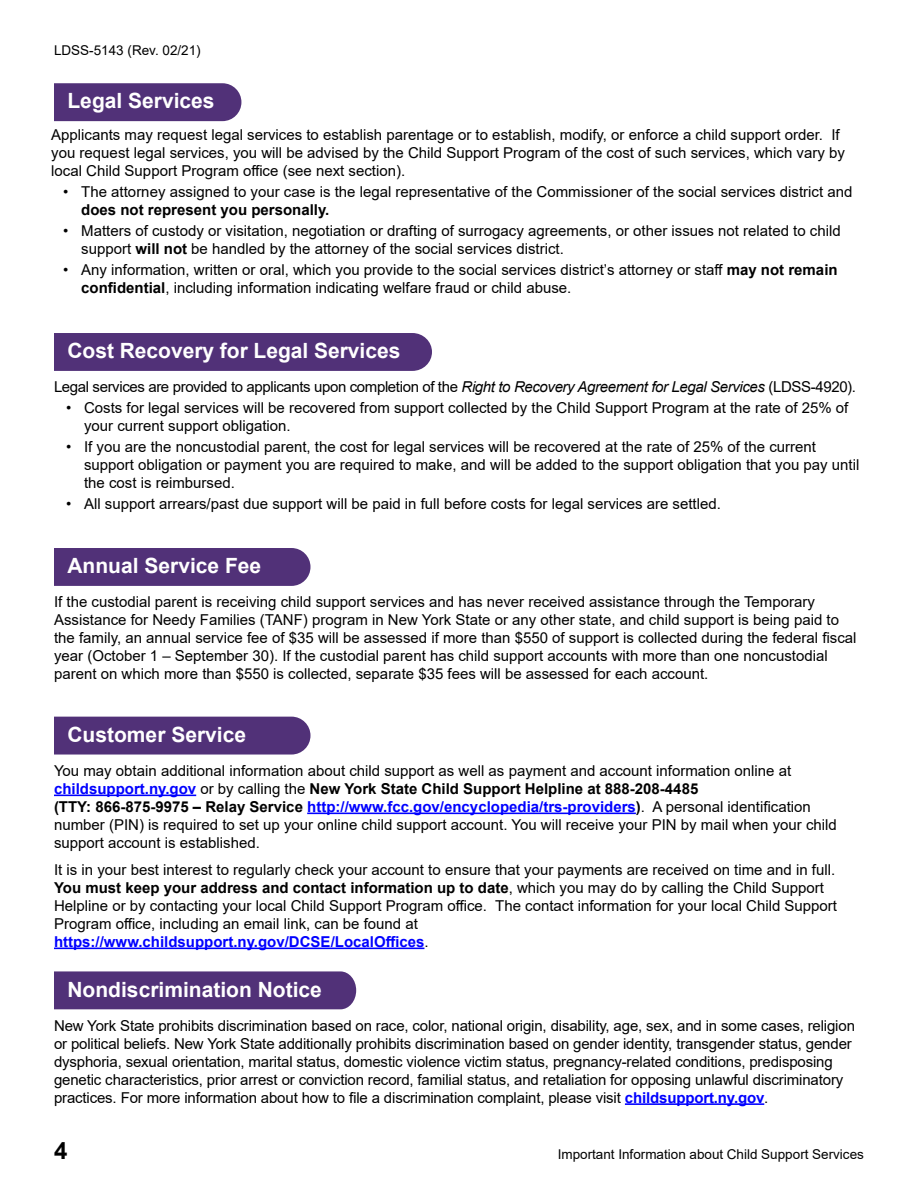
<style>
.page{position:relative;width:918px;height:1188px;background:#fff}
.page>*{position:absolute;margin:0;border:0;box-sizing:border-box;transform-origin:0 0}
.t1{font:700 24px "Arial";color:#000}
.t2{font:700 21px "Arial";color:#fff}
.List{font:15px/18px "Arial";color:#000}
.List-2{font:15px "Arial";letter-spacing:-.025em;color:#000}
.t3{font:13.5px "Arial";color:#000}
.s1{font-weight:700}
.s2{font-style:italic}
.s3{font-weight:700;color:#00f}
</style>
<div class="page">
<div style="left:54px;top:83px;width:187px;height:38px;background:#513178"></div>
<div style="left:54px;top:333px;width:378px;height:38px;background:#513178"></div>
<div style="left:54px;top:548px;width:256px;height:38px;background:#513178"></div>
<div style="left:54px;top:717px;width:256px;height:38px;background:#513178"></div>
<hr style="left:54px;top:795px;width:142px;height:1px;background:#00f">
<hr style="left:307px;top:813px;width:329px;height:1px;background:#00f">
<hr style="left:54px;top:948px;width:370px;height:1px;background:#00f">
<div style="left:54px;top:971px;width:302px;height:38px;background:#513178"></div>
<hr style="left:625px;top:1103px;width:139px;height:2px;background:#00f">
<p class="t3" style="left:54px;top:41px;width:148px">LDSS-5143 (Rev. 02/21)</p>
<h3 class="t2" style="left:68px;top:86px;width:149px">Legal Services</h3>
<p class="List" style="left:51px;top:125px;width:795px">Applicants may request legal services to establish parentage or to establish, modify, or enforce a child support order. If you request legal services, you will be advised by the Child Support Program of the cost of such services, which vary by local Child Support Program office (see next section).</p>
<p class="List" style="left:81px;top:182px;width:773px;text-indent:-18px">• The attorney assigned to your case is the legal representative of the Commissioner of the social services district and <span class="s1">does not represent you personally.</span></p>
<p class="List" style="left:81px;top:221px;width:761px;text-indent:-18px">• Matters of custody or visitation, negotiation or drafting of surrogacy agreements, or other issues not related to child support <span class="s1">will not</span> be handled by the attorney of the social services district.</p>
<p class="List" style="left:81px;top:260px;width:758px;text-indent:-18px">• Any information, written or oral, which you provide to the social services district’s attorney or staff <span class="s1">may not remain confidential</span>, including information indicating welfare fraud or child abuse.</p>
<h3 class="t2" style="left:68px;top:336px;width:334px">Cost Recovery for Legal Services</h3>
<p class="List-2" style="left:54px;top:377px;width:804px">Legal services are provided to applicants upon completion of the <span class="s2">Right to Recovery Agreement for Legal Services</span> (LDSS-4920).</p>
<p class="List" style="left:84px;top:399px;width:766px;text-indent:-18px">• Costs for legal services will be recovered from support collected by the Child Support Program at the rate of 25% of your current support obligation.</p>
<p class="List" style="left:84px;top:438px;width:777px;text-indent:-18px">• If you are the noncustodial parent, the cost for legal services will be recovered at the rate of 25% of the current support obligation or payment you are required to make, and will be added to the support obligation that you pay until the cost is reimbursed.</p>
<p class="List" style="left:66px;top:495px;width:656px">• All support arrears/past due support will be paid in full before costs for legal services are settled.</p>
<h3 class="t2" style="left:68px;top:551px;width:195px">Annual Service Fee</h3>
<p class="List" style="left:54px;top:593px;width:804px">If the custodial parent is receiving child support services and has never received assistance through the Temporary Assistance for Needy Families (TANF) program in New York State or any other state, and child support is being paid to the family, an annual service fee of $35 will be assessed if more than $550 of support is collected during the federal fiscal year (October 1 – September 30). If the custodial parent has child support accounts with more than one noncustodial parent on which more than $550 is collected, separate $35 fees will be assessed for each account.</p>
<h3 class="t2" style="left:68px;top:720px;width:180px">Customer Service</h3>
<p class="List" style="left:54px;top:761px;width:784px">You may obtain additional information about child support as well as payment and account information online at <span class="s3">childsupport.ny.gov</span> or by calling the <span class="s1">New York State Child Support Helpline at 888-208-4485<br>(TTY: 866-875-9975 – Relay Service</span> <span class="s3">http://www.fcc.gov/encyclopedia/trs-providers</span><span class="s1">)</span>. A personal identification number (PIN) is required to set up your online child support account. You will receive your PIN by mail when your child support account is established.</p>
<p class="List" style="left:54px;top:860px;width:785px">It is in your best interest to regularly check your account to ensure that your payments are received on time and in full.<br><span class="s1">You must keep your address and contact information up to date</span>, which you may do by calling the Child Support Helpline or by contacting your local Child Support Program office. The contact information for your local Child Support Program office, including an email link, can be found at<br><span class="s3">https://www.childsupport.ny.gov/DCSE/LocalOffices</span>.</p>
<h3 class="t2" style="left:68px;top:974px;width:256px">Nondiscrimination Notice</h3>
<p class="List" style="left:54px;top:1016px;width:803px">New York State prohibits discrimination based on race, color, national origin, disability, age, sex, and in some cases, religion or political beliefs. New York State additionally prohibits discrimination based on gender identity, transgender status, gender dysphoria, sexual orientation, marital status, domestic violence victim status, pregnancy-related conditions, predisposing genetic characteristics, prior arrest or conviction record, familial status, and retaliation for opposing unlawful discriminatory practices. For more information about how to file a discrimination complaint, please visit <span class="s3">childsupport.ny.gov</span>.</p>
<h1 class="t1" style="left:54px;top:1134px;width:15px">4</h1>
<p class="t3" style="left:558px;top:1145px;width:308px">Important Information about Child Support Services</p>
</div>
